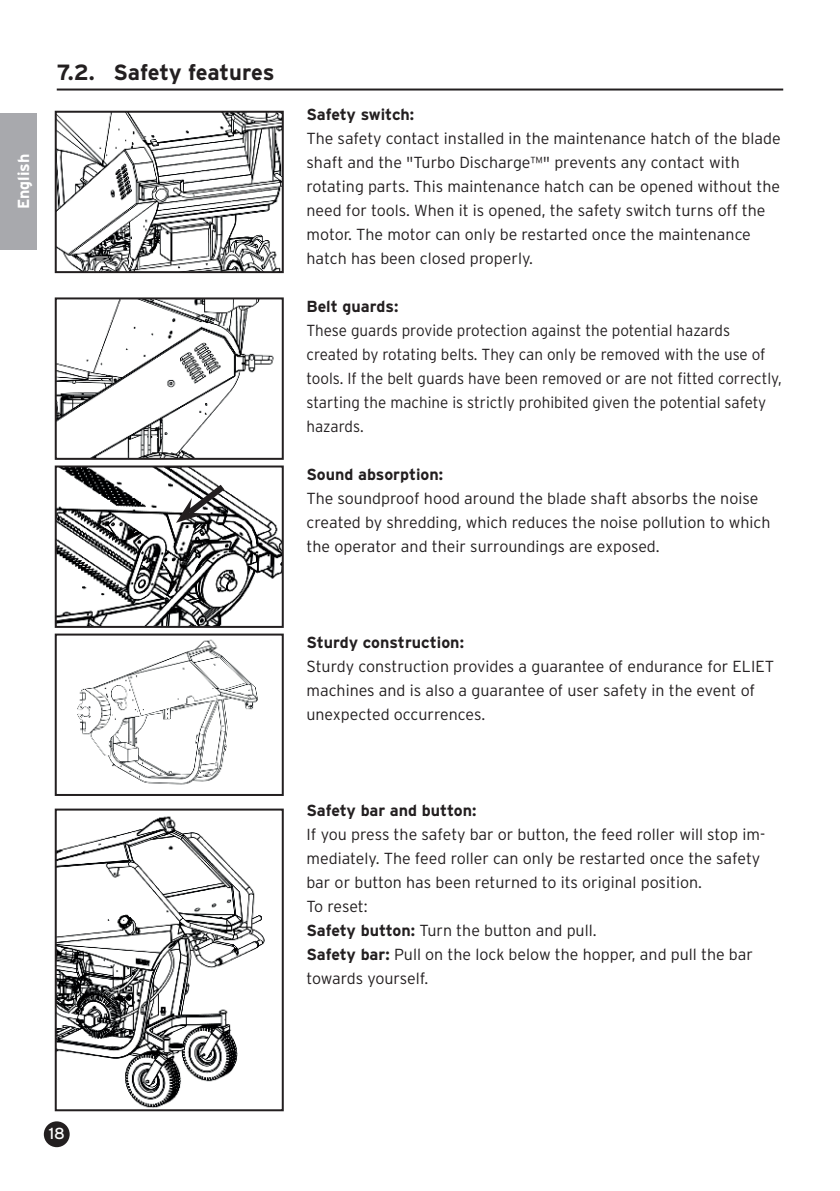
<style>
.page{position:relative;width:840px;height:1191px;background:#fff}
.page>*{position:absolute;margin:0;border:0;box-sizing:border-box;transform-origin:0 0}
.t1{font:700 22px "Interstate";letter-spacing:-.01em;color:#231f20}
.t2{font:300 16px/24px "Interstate";color:#231f20}
.t3{font:300 16px/24px "Interstate";color:#231f20;scale:.95 1}
.t4{font:700 16px "Interstate";color:#231f20}
.t5{font:700 16px "Interstate";color:#fff}
.t6{font:16px "Interstate";color:#fff}
.s1{font-weight:700}
</style>
<div class="page">
<div style="left:45px;top:1122px;width:24px;height:24px;background:#231f20;border-radius:50%"></div>
<div style="left:44px;top:1121px;width:26px;height:26px;border:2px solid #231f20;border-radius:50%"></div>
<div style="left:0;top:113px;width:37px;height:136px;background:#a8a9ad"></div>
<hr style="left:57px;top:89px;width:725px;height:2px;background:#231f20">
<img style="left:58px;top:114px;width:222px;height:156px">
<div style="left:55px;top:111px;width:228px;height:162px;border:2px solid #231f20"></div>
<img style="left:58px;top:300px;width:216px;height:157px">
<div style="left:55px;top:297px;width:228px;height:163px;border:2px solid #231f20"></div>
<img style="left:58px;top:468px;width:222px;height:157px">
<div style="left:55px;top:465px;width:228px;height:163px;border:2px solid #231f20"></div>
<svg style="left:176px;top:479px;width:55px;height:44px"></svg>
<img style="left:77px;top:639px;width:181px;height:146px">
<div style="left:55px;top:633px;width:228px;height:163px;border:2px solid #231f20"></div>
<img style="left:58px;top:816px;width:207px;height:292px">
<div style="left:55px;top:808px;width:228px;height:303px;border:2px solid #231f20"></div>
<h1 class="t1" style="left:57px;top:63px;width:219px">7.2. Safety features</h1>
<p class="t5" style="left:18px;top:209px;width:57px;rotate:-90deg">English</p>
<p class="t4" style="left:306px;top:107px;width:109px">Safety switch:</p>
<p class="t2" style="left:306px;top:127px;width:475px">The safety contact installed in the maintenance hatch of the blade shaft and the "Turbo Discharge™" prevents any contact with rotating parts. This maintenance hatch can be opened without the need for tools. When it is opened, the safety switch turns off the motor. The motor can only be restarted once the maintenance hatch has been closed properly.</p>
<p class="t4" style="left:306px;top:299px;width:93px">Belt guards:</p>
<p class="t3" style="left:306px;top:319px;width:501px">These guards provide protection against the potential hazards created by rotating belts. They can only be removed with the use of tools. If the belt guards have been removed or are not fitted correctly, starting the machine is strictly prohibited given the potential safety hazards.</p>
<p class="t4" style="left:306px;top:467px;width:138px">Sound absorption:</p>
<p class="t2" style="left:306px;top:487px;width:465px">The soundproof hood around the blade shaft absorbs the noise created by shredding, which reduces the noise pollution to which the operator and their surroundings are exposed.</p>
<p class="t4" style="left:306px;top:635px;width:159px">Sturdy construction:</p>
<p class="t2" style="left:306px;top:655px;width:469px">Sturdy construction provides a guarantee of endurance for ELIET machines and is also a guarantee of user safety in the event of unexpected occurrences.</p>
<p class="t4" style="left:306px;top:803px;width:171px">Safety bar and button:</p>
<p class="t2" style="left:306px;top:823px;width:460px">If you press the safety bar or button, the feed roller will stop im&shy;mediately. The feed roller can only be restarted once the safety bar or button has been returned to its original position.<br>To reset:<br><span class="s1">Safety button:</span> Turn the button and pull.<br><span class="s1">Safety bar:</span> Pull on the lock below the hopper, and pull the bar towards yourself.</p>
<p class="t6" style="left:49px;top:1127px;width:18px">18</p>
</div>
